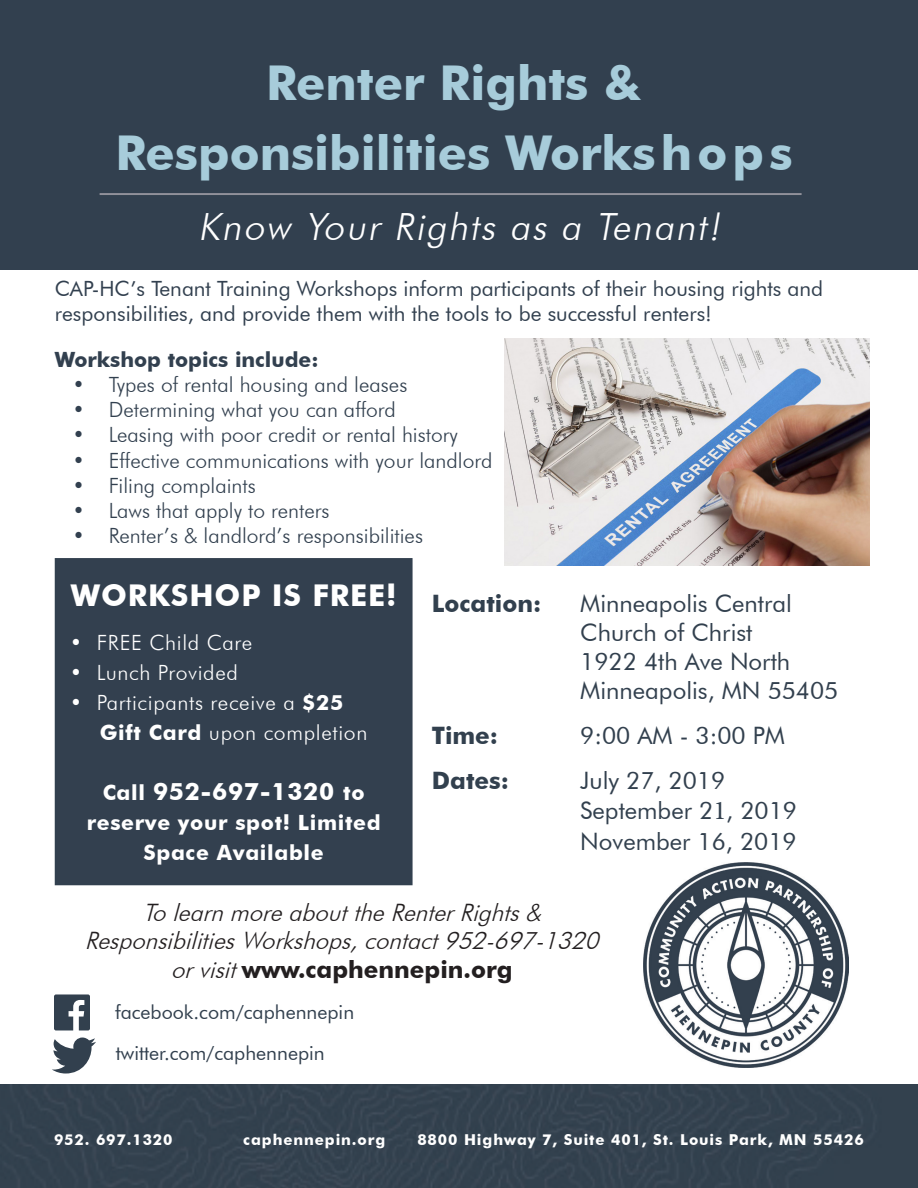
<style>
.page{position:relative;width:918px;height:1188px;background:#fff}
.page>*{position:absolute;margin:0;border:0;box-sizing:border-box;transform-origin:0 0}
.Headers{font:700 48px "Futura BT";color:#a7ccda}
.Headers-2{font:italic 300 37.5px "Futura BT";color:#fff}
.body2{font:700 30px "Futura BT";letter-spacing:.03em;color:#fff}
.t1{font:24px/28.8px "Futura BT";color:#32404e}
.t2{font:italic 300 24px "Futura BT";color:#231f20}
.t3{font:700 24px "Futura BT";color:#231f20}
.t4{font:700 24px "Futura BT";color:#32404e}
.body2-2{font:700 24px "Futura BT";letter-spacing:.03em;color:#fff}
.t5{font:300 21px "Futura BT";color:#32404f}
.body2-3{font:21px/25.2px "Futura BT";color:#32404f}
.body2-4{font:300 21px "Futura BT";letter-spacing:.03em;color:#fff}
.body2-5{font:700 21px/30px "Futura BT";letter-spacing:.03em;color:#fff;text-align:center}
.body2-6{font:700 21px "Futura BT";color:#32404f}
.body2-7{font:19.5px "Futura BT";color:#32404e}
.body2-8{font:700 15px "Futura BT";letter-spacing:.06em;color:#fff}
.s1{font-weight:700}
.s2{font-size:21px}
.s3{font-family:"Minion Pro";font-size:27px}
.s4{font-weight:300;font-style:italic}
</style>
<div class="page">
<div style="left:0;top:1085px;width:918px;height:103px;background:#33414e"></div>
<div style="left:0;top:0;width:918px;height:270px;background:#32404f"></div>
<hr style="left:100px;top:193px;width:702px;height:2px;background:#91919a">
<div style="left:56px;top:559px;width:356px;height:326px;background:#33404f"></div>
<div style="left:55px;top:558px;width:358px;height:327px;border:2px solid #32404f"></div>
<img style="left:505px;top:339px;width:365px;height:227px">
<svg style="left:54px;top:994px;width:36px;height:36px"></svg>
<svg style="left:52px;top:1038px;width:44px;height:36px"></svg>
<img style="left:643px;top:863px;width:205px;height:205px">
<p class="Headers" style="left:266px;top:54px;width:378px">Renter Rights &amp;</p>
<p class="Headers" style="left:116px;top:124px;width:679px">Responsibilities Workshops</p>
<p class="Headers-2" style="left:198px;top:204px;width:531px">Know Your Rights as a Tenant!</p>
<p class="body2-3" style="left:55px;top:276px;width:770px">CAP-HC’s Tenant Training Workshops inform participants of their housing rights and responsibilities, and provide them with the tools to be successful renters!</p>
<p class="body2-6" style="left:55px;top:347px;width:265px">Workshop topics include:</p>
<p class="t5" style="left:73px;top:372px;width:336px">• Types of rental housing and leases</p>
<p class="t5" style="left:73px;top:397px;width:325px">• Determining what you can afford</p>
<p class="t5" style="left:73px;top:422px;width:387px">• Leasing with poor credit or rental history</p>
<p class="t5" style="left:73px;top:447px;width:421px">• Effective communications with your landlord</p>
<p class="t5" style="left:73px;top:473px;width:185px">• Filing complaints</p>
<p class="t5" style="left:73px;top:498px;width:258px">• Laws that apply to renters</p>
<p class="t5" style="left:73px;top:523px;width:352px">• Renter’s &amp; landlord’s responsibilities</p>
<p class="body2" style="left:71px;top:577px;width:327px">WORKSHOP IS FREE!</p>
<p class="body2-4" style="left:70px;top:630px;width:184px">• FREE Child Care</p>
<p class="body2-4" style="left:70px;top:660px;width:170px">• Lunch Provided</p>
<p class="body2-4" style="left:70px;top:690px;width:275px">• Participants receive a <span class="s1">$25</span></p>
<p class="body2-4" style="left:100px;top:720px;width:269px"><span class="s1">Gift Card</span> upon completion</p>
<p class="body2-2" style="left:103px;top:777px;width:263px"><span class="s2">Call</span> 952-697-1320 <span class="s2">to</span></p>
<p class="body2-5" style="left:87px;top:807px;width:296px">reserve your spot! Limited<br>Space Available</p>
<p class="t4" style="left:432px;top:589px;width:111px">Location:</p>
<p class="t1" style="left:580px;top:589px;width:213px">Minneapolis Central</p>
<p class="t1" style="left:580px;top:618px;width:260px">Church of Christ<br>1922 4th Ave North<br>Minneapolis, MN 55405</p>
<p class="t1" style="left:580px;top:712px;width:206px;line-height:45px">9:00 AM - 3:00 PM<br>July 27, 2019</p>
<p class="t1" style="left:580px;top:795px;width:218px;line-height:31px">September 2<span class="s3">1</span>, 2019<br>November 16, 2019</p>
<p class="t4" style="left:432px;top:721px;width:68px">Time:</p>
<p class="t4" style="left:432px;top:766px;width:79px">Dates:</p>
<p class="t2" style="left:143px;top:897px;width:407px">TolearnmoreabouttheRenterRights&amp;</p>
<p class="t2" style="left:85px;top:926px;width:523px">ResponsibilitiesWorkshops,contact952-697-1320</p>
<p class="t3" style="left:171px;top:955px;width:343px"><span class="s4">orvisit</span>www.caphennepin.org</p>
<p class="body2-7" style="left:115px;top:1000px;width:241px">facebook.com/caphennepin</p>
<p class="body2-7" style="left:116px;top:1041px;width:210px">twitter.com/caphennepin</p>
<p class="body2-8" style="left:54px;top:1130px;width:120px">952. 697.1320</p>
<p class="body2-8" style="left:243px;top:1130px;width:144px">caphennepin.org</p>
<p class="body2-8" style="left:417px;top:1130px;width:448px">8800 Highway 7, Suite 401, St. Louis Park, MN 55426</p>
</div>
